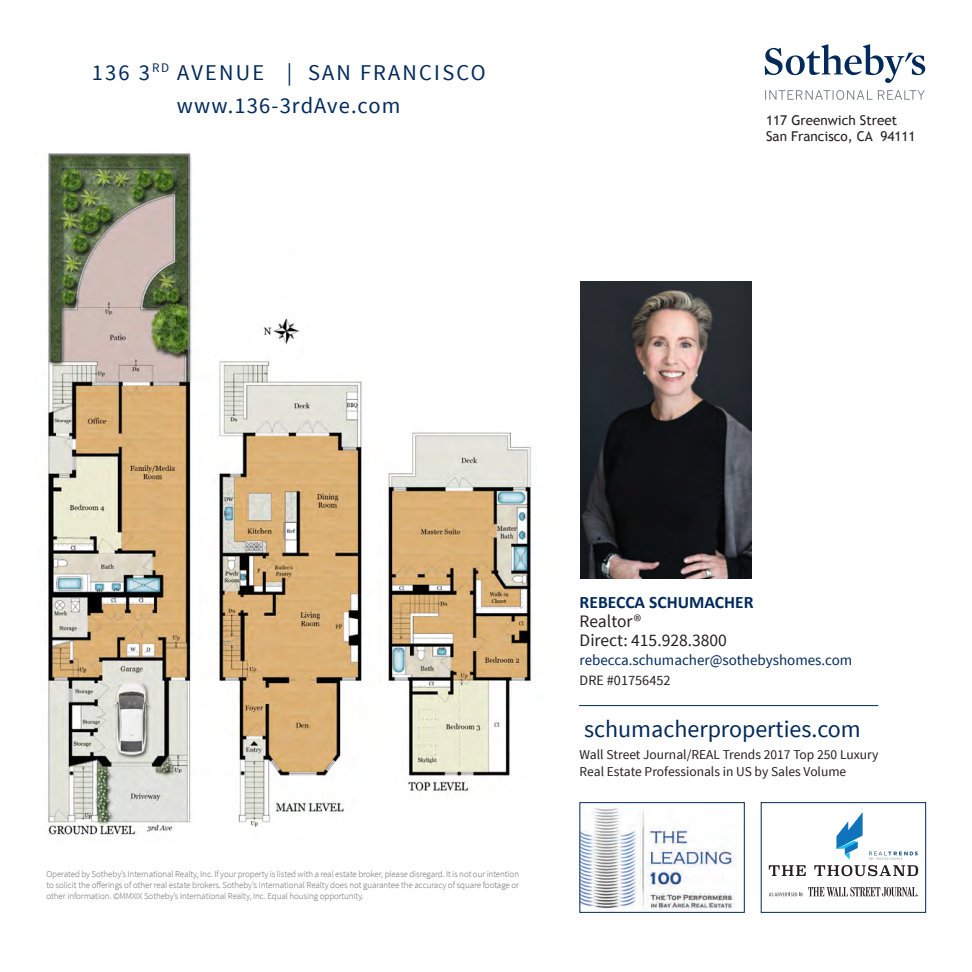
<style>
.page{position:relative;width:972px;height:972px;background:#fff}
.page>*{position:absolute;margin:0;border:0;box-sizing:border-box;transform-origin:0 0}
.t1{font:24px "Source Sans Pro";color:#00295c}
.Features{font:22.5px "Source Sans Pro";letter-spacing:.095em;color:#00295c}
.Features-2{font:22.5px "Source Sans Pro";letter-spacing:.05em;color:#00295c}
.t2{font:17.55px/19.2px "Source Sans Pro";color:#231f20}
.t3{font:700 17.55px "Calibri";color:#00295c}
.t4{font:15px "Source Sans Pro";color:#00295c}
.t5{font:14.25px "Source Sans Pro";color:#231f20}
.t6{font:13.5px/16.2px "Source Sans Pro";color:#231f20}
.t7{font:13.5px "Trebuchet MS";color:#231f20}
.t8{font:300 9px/10.8px "Source Sans Pro";letter-spacing:-.01em;color:#636365;text-align:justify}
</style>
<div class="page">
<img style="left:48px;top:152px;width:484px;height:683px">
<svg style="left:765px;top:44px;width:160px;height:39px"></svg>
<svg style="left:765px;top:90px;width:160px;height:10px"></svg>
<img style="left:582px;top:808px;width:155px;height:103px">
<div style="left:580px;top:802px;width:165px;height:111px;border:1px solid #00295c"></div>
<svg style="left:769px;top:865px;width:37px;height:11px"></svg>
<svg style="left:814px;top:812px;width:104px;height:64px"></svg>
<svg style="left:769px;top:887px;width:149px;height:9px"></svg>
<div style="left:761px;top:802px;width:165px;height:111px;border:1px solid #00295c"></div>
<img style="left:580px;top:282px;width:172px;height:297px">
<hr style="left:579px;top:705px;width:299px;height:1px;background:#00295c">
<p class="Features" style="left:92px;top:58px;width:395px">136 3<sup>RD</sup> AVENUE | SAN FRANCISCO</p>
<p class="Features-2" style="left:177px;top:91px;width:225px">www.136-3rdAve.com</p>
<p class="t7" style="left:766px;top:112px;width:132px">117 Greenwich Street</p>
<p class="t7" style="left:766px;top:128px;width:151px">San Francisco, CA 94111</p>
<p class="t8" style="left:47px;top:869px;width:474px">Operated by Sotheby’s International Realty, Inc. If your property is listed with a real estate broker, please disregard. It is not our intention to solicit the offerings of other real estate brokers. Sotheby’s International Realty does not guarantee the accuracy of square footage or other information. ©MMXIX Sotheby’s International Realty, Inc. Equal housing opportunity.</p>
<p class="t3" style="left:580px;top:590px;width:175px">REBECCA SCHUMACHER</p>
<p class="t2" style="left:580px;top:612px;width:149px">Realtor®<br>Direct: 415.928.3800</p>
<p class="t4" style="left:580px;top:651px;width:274px">rebecca.schumacher@sothebyshomes.com</p>
<p class="t5" style="left:580px;top:671px;width:92px">DRE #01756452</p>
<p class="t1" style="left:584px;top:714px;width:278px">schumacherproperties.com</p>
<p class="t6" style="left:580px;top:747px;width:300px">Wall Street Journal/REAL Trends 2017 Top 250 Luxury<br>Real Estate Professionals in US by Sales Volume</p>
</div>
